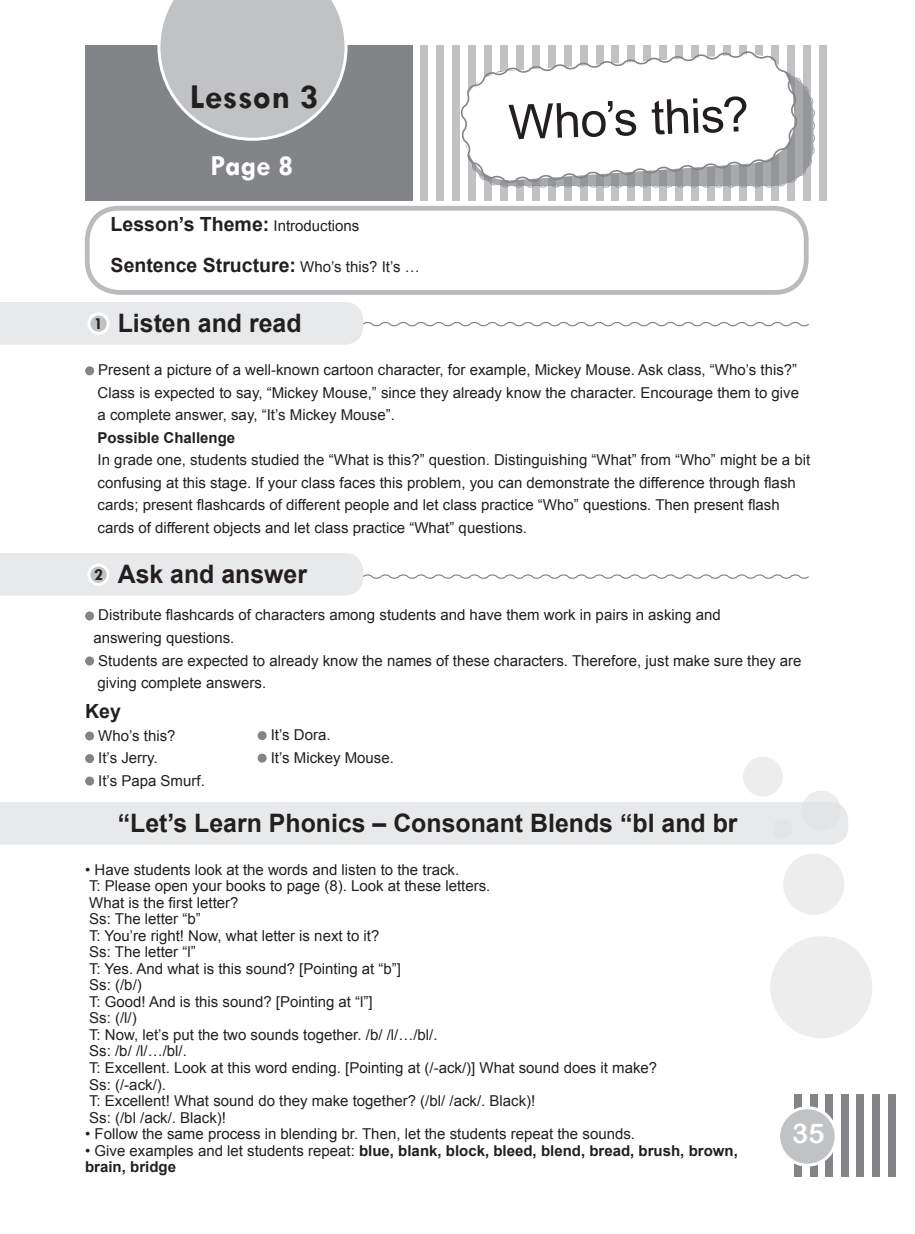
<style>
.page{position:relative;width:915px;height:1234px;background:#fff}
.page>*{position:absolute;margin:0;border:0;box-sizing:border-box;transform-origin:0 0}
.t1{font:48.15px "Arial";color:#231f20}
.t2{font:700 35.25px "Tw Cen";color:#231f20}
.t3{font:700 29.25px "Tw Cen";color:#fff}
.t4{font:27.15px "Arial Rounded MT Bold";color:#fff}
.t5{font:700 25.35px "Arial";color:#231f20}
.t6{font:700 19.5px "Arial";color:#231f20}
.t7{font:700 16.95px "Tw Cen";color:#231f20}
.t8{font:15px "Arial";color:#231f20}
.t9{font:700 15px "Arial";color:#231f20}
.s1{font-weight:400;font-size:15px}
.s2{font-weight:400}
</style>
<div class="page">
<div style="left:85px;top:45px;width:327px;height:155px;background:#828487"></div>
<div style="left:420px;top:46px;width:7px;height:155px;background:#c1c2c4"></div>
<div style="left:436px;top:46px;width:7px;height:155px;background:#c1c2c4"></div>
<div style="left:452px;top:46px;width:7px;height:155px;background:#c1c2c4"></div>
<div style="left:468px;top:46px;width:7px;height:155px;background:#c1c2c4"></div>
<div style="left:484px;top:46px;width:7px;height:155px;background:#c1c2c4"></div>
<div style="left:500px;top:46px;width:7px;height:155px;background:#c1c2c4"></div>
<div style="left:516px;top:46px;width:7px;height:155px;background:#c1c2c4"></div>
<div style="left:531px;top:46px;width:8px;height:155px;background:#c1c2c4"></div>
<div style="left:547px;top:46px;width:8px;height:155px;background:#c1c2c4"></div>
<div style="left:563px;top:46px;width:8px;height:155px;background:#c1c2c4"></div>
<div style="left:579px;top:46px;width:8px;height:155px;background:#c1c2c4"></div>
<div style="left:595px;top:46px;width:8px;height:155px;background:#c1c2c4"></div>
<div style="left:611px;top:46px;width:8px;height:155px;background:#c1c2c4"></div>
<div style="left:627px;top:46px;width:8px;height:155px;background:#c1c2c4"></div>
<div style="left:643px;top:46px;width:8px;height:155px;background:#c1c2c4"></div>
<div style="left:659px;top:46px;width:7px;height:155px;background:#c1c2c4"></div>
<div style="left:675px;top:46px;width:7px;height:155px;background:#c1c2c4"></div>
<div style="left:691px;top:46px;width:7px;height:155px;background:#c1c2c4"></div>
<div style="left:707px;top:46px;width:7px;height:155px;background:#c1c2c4"></div>
<div style="left:723px;top:46px;width:7px;height:155px;background:#c1c2c4"></div>
<div style="left:739px;top:46px;width:7px;height:155px;background:#c1c2c4"></div>
<div style="left:755px;top:46px;width:7px;height:155px;background:#c1c2c4"></div>
<div style="left:771px;top:46px;width:7px;height:155px;background:#c1c2c4"></div>
<div style="left:787px;top:46px;width:7px;height:155px;background:#c1c2c4"></div>
<div style="left:803px;top:46px;width:7px;height:155px;background:#c1c2c4"></div>
<div style="left:819px;top:46px;width:7px;height:155px;background:#c1c2c4"></div>
<svg style="left:475px;top:51px;width:340px;height:138px"></svg>
<svg style="left:459px;top:50px;width:339px;height:134px"></svg>
<svg style="left:157px;top:0;width:190px;height:141px;background:#bbbcbe"></svg>
<div style="left:85px;top:206px;width:723px;height:89px;border:5px solid #babbbe;border-radius:32px"></div>
<svg style="left:0;top:302px;width:809px;height:42px"></svg>
<div style="left:89px;top:314px;width:19px;height:19px;background:#c1c2c4;border-radius:50%"></div>
<div style="left:87px;top:312px;width:23px;height:23px;border:3px solid #fff;border-radius:50%"></div>
<div style="left:85px;top:366px;width:9px;height:9px;background:#828487;border-radius:50%"></div>
<svg style="left:0;top:553px;width:809px;height:42px"></svg>
<div style="left:89px;top:565px;width:19px;height:19px;background:#c1c2c4;border-radius:50%"></div>
<div style="left:87px;top:563px;width:23px;height:22px;border:3px solid #fff;border-radius:50%"></div>
<div style="left:85px;top:611px;width:9px;height:9px;background:#828487;border-radius:50%"></div>
<div style="left:85px;top:656px;width:9px;height:9px;background:#828487;border-radius:50%"></div>
<div style="left:85px;top:731px;width:9px;height:9px;background:#828487;border-radius:50%"></div>
<svg style="left:770px;top:936px;width:102px;height:102px"></svg>
<svg style="left:0;top:754px;width:848px;height:161px"></svg>
<svg style="left:794px;top:1094px;width:7px;height:82px"></svg>
<svg style="left:810px;top:1094px;width:6px;height:82px"></svg>
<svg style="left:825px;top:1094px;width:7px;height:82px"></svg>
<svg style="left:841px;top:1094px;width:7px;height:82px"></svg>
<svg style="left:856px;top:1094px;width:7px;height:82px"></svg>
<svg style="left:872px;top:1094px;width:7px;height:82px"></svg>
<svg style="left:888px;top:1094px;width:6px;height:82px"></svg>
<div style="left:778px;top:1107px;width:57px;height:57px;background:#c1c2c4;border-radius:50%"></div>
<div style="left:776px;top:1105px;width:61px;height:61px;border:3px solid #fff;border-radius:50%"></div>
<div style="left:257px;top:731px;width:9px;height:9px;background:#828487;border-radius:50%"></div>
<div style="left:257px;top:753px;width:9px;height:9px;background:#828487;border-radius:50%"></div>
<p class="t2" style="left:190px;top:76px;width:130px">Lesson 3</p>
<p class="t1" style="left:507px;top:91px;width:242px;rotate:-2deg">Who’s this?</p>
<p class="t3" style="left:210px;top:148px;width:84px">Page 8</p>
<p class="t6" style="left:111px;top:211px;width:250px">Lesson’s Theme: <span class="s1">Introductions</span></p>
<p class="t6" style="left:111px;top:252px;width:310px">Sentence Structure: <span class="s1">Who’s this? It’s …</span></p>
<p class="t7" style="left:94px;top:314px;width:10px">1</p>
<p class="t5" style="left:118px;top:306px;width:185px">Listen and read</p>
<p class="t8" style="left:98px;top:360px;width:700px">Present a picture of a well-known cartoon character, for example, Mickey Mouse. Ask class, “Who’s this?”</p>
<p class="t8" style="left:98px;top:382px;width:702px">Class is expected to say, “Mickey Mouse,” since they already know the character. Encourage them to give</p>
<p class="t8" style="left:98px;top:405px;width:299px">a complete answer, say, “It’s Mickey Mouse”.</p>
<p class="t9" style="left:98px;top:427px;width:139px">Possible Challenge</p>
<p class="t8" style="left:98px;top:450px;width:713px">In grade one, students studied the “What is this?” question. Distinguishing “What” from “Who” might be a bit</p>
<p class="t8" style="left:98px;top:472px;width:699px">confusing at this stage. If your class faces this problem, you can demonstrate the difference through flash</p>
<p class="t8" style="left:98px;top:495px;width:683px">cards; present flashcards of different people and let class practice “Who” questions. Then present flash</p>
<p class="t8" style="left:98px;top:517px;width:431px">cards of different objects and let class practice “What” questions.</p>
<p class="t5" style="left:118px;top:557px;width:191px">Ask and answer</p>
<p class="t7" style="left:94px;top:564px;width:10px">2</p>
<p class="t8" style="left:98px;top:605px;width:623px">Distribute flashcards of characters among students and have them work in pairs in asking and</p>
<p class="t8" style="left:93px;top:627px;width:142px">answering questions.</p>
<p class="t8" style="left:98px;top:650px;width:704px">Students are expected to already know the names of these characters. Therefore, just make sure they are</p>
<p class="t8" style="left:98px;top:672px;width:170px">giving complete answers.</p>
<p class="t6" style="left:85px;top:698px;width:37px">Key</p>
<p class="t8" style="left:98px;top:725px;width:79px">Who’s this?</p>
<p class="t8" style="left:98px;top:747px;width:61px">It’s Jerry.</p>
<p class="t8" style="left:98px;top:770px;width:108px">It’s Papa Smurf.</p>
<p class="t8" style="left:271px;top:725px;width:61px">It’s Dora.</p>
<p class="t8" style="left:271px;top:747px;width:125px">It’s Mickey Mouse.</p>
<p class="t5" style="left:118px;top:806px;width:621px">”Let’s Learn Phonics – Consonant Blends “bl and br</p>
<p class="t8" style="left:85px;top:859px;width:375px">• Have students look at the words and listen to the track.</p>
<p class="t8" style="left:89px;top:876px;width:403px">T: Please open your books to page (8). Look at these letters.</p>
<p class="t8" style="left:89px;top:892px;width:151px">What is the first letter?</p>
<p class="t8" style="left:89px;top:909px;width:113px">Ss: The letter “b”</p>
<p class="t8" style="left:89px;top:925px;width:292px">T: You’re right! Now, what letter is next to it?</p>
<p class="t8" style="left:89px;top:942px;width:108px">Ss: The letter “l”</p>
<p class="t8" style="left:89px;top:958px;width:313px">T: Yes. And what is this sound? [Pointing at “b”]</p>
<p class="t8" style="left:89px;top:975px;width:54px">Ss: (/b/)</p>
<p class="t8" style="left:89px;top:991px;width:285px">T: Good! And is this sound? [Pointing at “l”]</p>
<p class="t8" style="left:89px;top:1008px;width:49px">Ss: (/l/)</p>
<p class="t8" style="left:89px;top:1024px;width:350px">T: Now, let’s put the two sounds together. /b/ /l/…/bl/.</p>
<p class="t8" style="left:89px;top:1041px;width:99px">Ss: /b/ /l/…/bl/.</p>
<p class="t8" style="left:89px;top:1057px;width:569px">T: Excellent. Look at this word ending. [Pointing at (/-ack/)] What sound does it make?</p>
<p class="t8" style="left:89px;top:1074px;width:78px">Ss: (/-ack/).</p>
<p class="t8" style="left:89px;top:1090px;width:448px">T: Excellent! What sound do they make together? (/bl/ /ack/. Black)!</p>
<p class="t8" style="left:89px;top:1107px;width:138px">Ss: (/bl /ack/. Black)!</p>
<p class="t8" style="left:85px;top:1123px;width:551px">• Follow the same process in blending br. Then, let the students repeat the sounds.</p>
<p class="t9" style="left:85px;top:1139px;width:654px"><span class="s2">• Give examples and let students repeat:</span> blue, blank, block, bleed, blend, bread, brush, brown,</p>
<p class="t9" style="left:85px;top:1156px;width:92px">brain, bridge</p>
<p class="t4" style="left:791px;top:1117px;width:34px">35</p>
</div>
